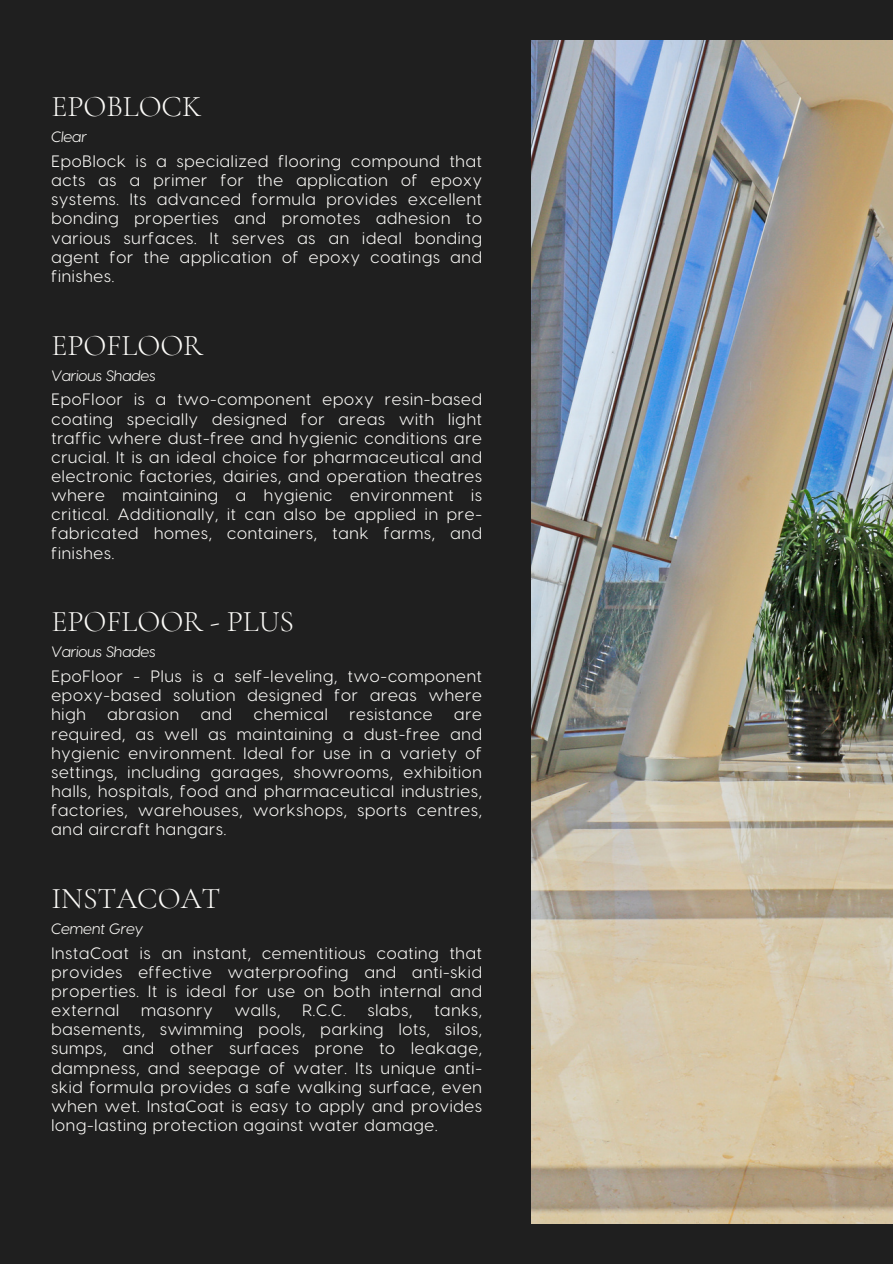
<style>
.page{position:relative;width:893px;height:1264px;background:#fff}
.page>*{position:absolute;margin:0;border:0;box-sizing:border-box;transform-origin:0 0}
.t1{font:300 30px "Cormorant Garamond";color:#fcfbf8}
.t2{font:16.5px/19.2px "Visby CF";letter-spacing:.05em;color:#fcfbf8;text-align:justify}
.t3{font:italic 15px "Visby CF";color:#fcfbf8}
</style>
<div class="page">
<div style="left:0;top:0;width:892px;height:1263px;background:#1f1f1f"></div>
<img style="left:531px;top:40px;width:361px;height:1183px">
<h1 class="t1" style="left:51px;top:88px;width:152px">EPOBLOCK</h1>
<p class="t3" style="left:51px;top:127px;width:37px">Clear</p>
<p class="t2" style="left:51px;top:151px;width:432px">EpoBlock is a specialized flooring compound that acts as a primer for the application of epoxy systems. Its advanced formula provides excellent bonding properties and promotes adhesion to various surfaces. It serves as an ideal bonding agent for the application of epoxy coatings and finishes.</p>
<h1 class="t1" style="left:51px;top:327px;width:153px">EPOFLOOR</h1>
<p class="t3" style="left:51px;top:365px;width:106px">Various Shades</p>
<p class="t2" style="left:51px;top:389px;width:432px">EpoFloor is a two-component epoxy resin-based coating specially designed for areas with light traffic where dust-free and hygienic conditions are crucial. It is an ideal choice for pharmaceutical and electronic factories, dairies, and operation theatres where maintaining a hygienic environment is critical. Additionally, it can also be applied in pre&shy;fabricated homes, containers, tank farms, and finishes.</p>
<p class="t1" style="left:51px;top:603px;width:244px">EPOFLOOR - PLUS</p>
<h1 class="t3" style="left:51px;top:642px;width:106px">Various Shades</h1>
<p class="t2" style="left:51px;top:665px;width:432px">EpoFloor - Plus is a self-leveling, two-component epoxy-based solution designed for areas where high</p>
<p class="t2" style="left:107px;top:704px;width:73px">abrasion</p>
<p class="t2" style="left:201px;top:704px;width:33px">and</p>
<p class="t2" style="left:254px;top:704px;width:75px">chemical</p>
<p class="t2" style="left:349px;top:704px;width:85px">resistance</p>
<p class="t2" style="left:51px;top:704px;width:432px;text-indent:403px">are required, as well as maintaining a dust-free and hygienic environment. Ideal for use in a variety of settings, including garages, showrooms, exhibition halls, hospitals, food and pharmaceutical industries, factories, warehouses, workshops, sports centres, and aircraft hangars.</p>
<p class="t1" style="left:51px;top:880px;width:171px">INSTACOAT</p>
<h1 class="t3" style="left:51px;top:918px;width:94px">Cement Grey</h1>
<p class="t2" style="left:51px;top:942px;width:432px">InstaCoat is an instant, cementitious coating that provides effective waterproofing and anti-skid properties. It is ideal for use on both internal and external</p>
<p class="t2" style="left:141px;top:999px;width:73px">masonry</p>
<p class="t2" style="left:235px;top:999px;width:47px">walls,</p>
<p class="t2" style="left:302px;top:999px;width:45px">R.C.C.</p>
<p class="t2" style="left:368px;top:999px;width:46px">slabs,</p>
<p class="t2" style="left:51px;top:999px;width:432px;text-indent:383px">tanks, basements, swimming pools, parking lots, silos, sumps, and other surfaces prone to leakage, dampness, and seepage of water. Its unique anti&shy;skid formula provides a safe walking surface, even when wet. InstaCoat is easy to apply and provides long-lasting protection against water damage.</p>
</div>
